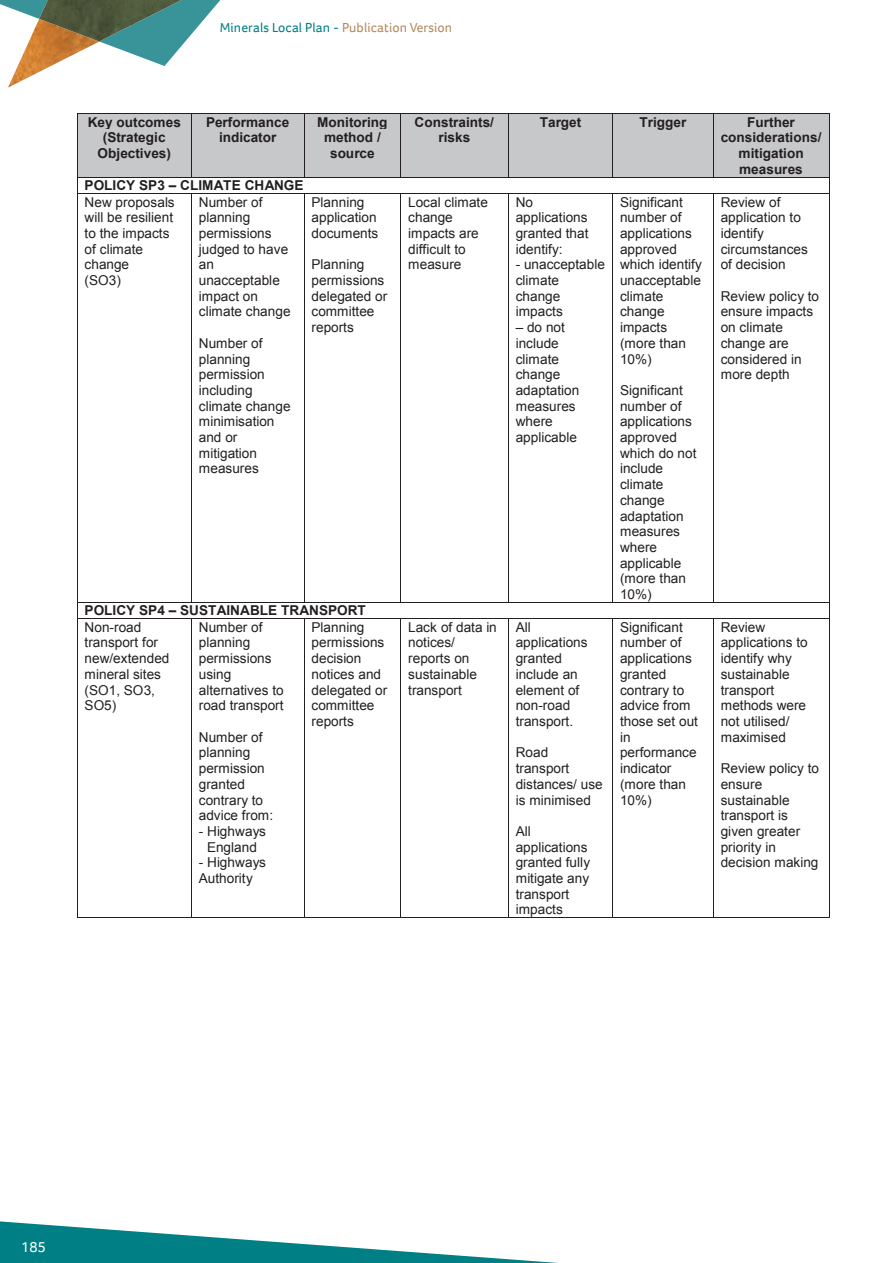
<style>
.page{position:relative;width:893px;height:1263px;background:#fff}
.page>*{position:absolute;margin:0;border:0;box-sizing:border-box;transform-origin:0 0}
.t1{font:15px "Foco";color:#fff}
.t2{font:13.65px/15.8px "Arial";color:#231f20}
.t3{font:700 13.65px/15.8px "Arial";color:#231f20;text-align:center}
.t4{font:13.5px "Foco";letter-spacing:.01em;color:#008084}
.s1{color:#b5895b}
</style>
<div class="page">
<img style="left:8px;top:66px;width:43px;height:22px">
<svg style="left:0;top:0;width:220px;height:66px"></svg>
<img style="left:39px;top:0;width:142px;height:41px">
<svg style="left:0;top:1221px;width:558px;height:42px"></svg>
<div style="left:78px;top:114px;width:113px;height:63px;background:#c7c8ca"></div>
<div style="left:192px;top:114px;width:112px;height:63px;background:#c7c8ca"></div>
<div style="left:305px;top:114px;width:96px;height:63px;background:#c7c8ca"></div>
<div style="left:401px;top:114px;width:107px;height:63px;background:#c7c8ca"></div>
<div style="left:509px;top:114px;width:103px;height:63px;background:#c7c8ca"></div>
<div style="left:613px;top:114px;width:100px;height:63px;background:#c7c8ca"></div>
<div style="left:714px;top:114px;width:115px;height:63px;background:#c7c8ca"></div>
<hr style="left:78px;top:113px;width:113px;height:1px;background:#231f20">
<hr style="left:192px;top:113px;width:112px;height:1px;background:#231f20">
<hr style="left:305px;top:113px;width:96px;height:1px;background:#231f20">
<hr style="left:401px;top:113px;width:107px;height:1px;background:#231f20">
<hr style="left:508px;top:113px;width:104px;height:1px;background:#231f20">
<hr style="left:613px;top:113px;width:100px;height:1px;background:#231f20">
<hr style="left:713px;top:113px;width:116px;height:1px;background:#231f20">
<hr style="left:77px;top:114px;width:1px;height:63px;background:#231f20">
<hr style="left:191px;top:114px;width:1px;height:63px;background:#231f20">
<hr style="left:304px;top:114px;width:1px;height:63px;background:#231f20">
<hr style="left:401px;top:114px;width:1px;height:63px;background:#231f20">
<hr style="left:508px;top:114px;width:1px;height:63px;background:#231f20">
<hr style="left:612px;top:114px;width:1px;height:63px;background:#231f20">
<hr style="left:713px;top:114px;width:1px;height:63px;background:#231f20">
<hr style="left:829px;top:114px;width:1px;height:63px;background:#231f20">
<hr style="left:78px;top:177px;width:113px;height:1px;background:#231f20">
<hr style="left:192px;top:177px;width:112px;height:1px;background:#231f20">
<hr style="left:305px;top:177px;width:96px;height:1px;background:#231f20">
<hr style="left:401px;top:177px;width:107px;height:1px;background:#231f20">
<hr style="left:508px;top:177px;width:104px;height:1px;background:#231f20">
<hr style="left:613px;top:177px;width:100px;height:1px;background:#231f20">
<hr style="left:713px;top:177px;width:116px;height:1px;background:#231f20">
<svg style="left:77px;top:177px;width:1px;height:17px"></svg>
<hr style="left:78px;top:193px;width:113px;height:1px;background:#231f20">
<hr style="left:192px;top:193px;width:112px;height:1px;background:#231f20">
<hr style="left:305px;top:193px;width:96px;height:1px;background:#231f20">
<hr style="left:401px;top:193px;width:107px;height:1px;background:#231f20">
<hr style="left:508px;top:193px;width:104px;height:1px;background:#231f20">
<hr style="left:613px;top:193px;width:100px;height:1px;background:#231f20">
<hr style="left:713px;top:193px;width:116px;height:1px;background:#231f20">
<svg style="left:829px;top:177px;width:1px;height:17px"></svg>
<hr style="left:77px;top:194px;width:1px;height:408px;background:#231f20">
<hr style="left:191px;top:194px;width:1px;height:408px;background:#231f20">
<hr style="left:304px;top:194px;width:1px;height:408px;background:#231f20">
<hr style="left:401px;top:194px;width:1px;height:408px;background:#231f20">
<hr style="left:508px;top:194px;width:1px;height:408px;background:#231f20">
<hr style="left:612px;top:194px;width:1px;height:408px;background:#231f20">
<hr style="left:713px;top:194px;width:1px;height:408px;background:#231f20">
<hr style="left:829px;top:194px;width:1px;height:408px;background:#231f20">
<hr style="left:78px;top:602px;width:113px;height:1px;background:#231f20">
<hr style="left:192px;top:602px;width:112px;height:1px;background:#231f20">
<hr style="left:305px;top:602px;width:96px;height:1px;background:#231f20">
<hr style="left:401px;top:602px;width:107px;height:1px;background:#231f20">
<hr style="left:508px;top:602px;width:104px;height:1px;background:#231f20">
<hr style="left:613px;top:602px;width:100px;height:1px;background:#231f20">
<hr style="left:713px;top:602px;width:116px;height:1px;background:#231f20">
<svg style="left:77px;top:602px;width:1px;height:17px"></svg>
<hr style="left:78px;top:618px;width:113px;height:1px;background:#231f20">
<hr style="left:192px;top:618px;width:112px;height:1px;background:#231f20">
<hr style="left:305px;top:618px;width:96px;height:1px;background:#231f20">
<hr style="left:401px;top:618px;width:107px;height:1px;background:#231f20">
<hr style="left:508px;top:618px;width:104px;height:1px;background:#231f20">
<hr style="left:613px;top:618px;width:100px;height:1px;background:#231f20">
<hr style="left:713px;top:618px;width:116px;height:1px;background:#231f20">
<svg style="left:829px;top:602px;width:1px;height:17px"></svg>
<hr style="left:77px;top:619px;width:1px;height:298px;background:#231f20">
<hr style="left:78px;top:917px;width:113px;height:1px;background:#231f20">
<hr style="left:191px;top:619px;width:1px;height:298px;background:#231f20">
<hr style="left:192px;top:917px;width:112px;height:1px;background:#231f20">
<hr style="left:304px;top:619px;width:1px;height:298px;background:#231f20">
<hr style="left:305px;top:917px;width:96px;height:1px;background:#231f20">
<hr style="left:401px;top:619px;width:1px;height:298px;background:#231f20">
<hr style="left:401px;top:917px;width:107px;height:1px;background:#231f20">
<hr style="left:508px;top:619px;width:1px;height:298px;background:#231f20">
<hr style="left:508px;top:917px;width:104px;height:1px;background:#231f20">
<hr style="left:612px;top:619px;width:1px;height:298px;background:#231f20">
<hr style="left:613px;top:917px;width:100px;height:1px;background:#231f20">
<hr style="left:713px;top:619px;width:1px;height:298px;background:#231f20">
<hr style="left:713px;top:917px;width:116px;height:1px;background:#231f20">
<hr style="left:829px;top:619px;width:1px;height:298px;background:#231f20">
<p class="t4" style="left:220px;top:19px;width:234px">Minerals Local Plan - <span class="s1">Publication Version</span></p>
<p class="t3" style="left:88px;top:114px;width:95px">Key outcomes (Strategic<br>Objectives)</p>
<p class="t3" style="left:206px;top:114px;width:85px">Performance indicator</p>
<p class="t3" style="left:317px;top:114px;width:72px">Monitoring method / source</p>
<p class="t3" style="left:415px;top:114px;width:81px">Constraints/ risks</p>
<p class="t3" style="left:540px;top:114px;width:43px">Target</p>
<p class="t3" style="left:639px;top:114px;width:49px">Trigger</p>
<p class="t3" style="left:721px;top:114px;width:102px">Further considerations/ mitigation measures</p>
<p class="t3" style="left:85px;top:178px;width:221px">POLICY SP3 – CLIMATE CHANGE</p>
<p class="t2" style="left:85px;top:194px;width:92px">New proposals will be resilient to the impacts of climate change<br>(SO3)</p>
<p class="t2" style="left:199px;top:194px;width:93px">Number of planning permissions judged to have an unacceptable impact on climate change</p>
<p class="t2" style="left:199px;top:335px;width:93px">Number of planning permission including climate change minimisation and or mitigation measures</p>
<p class="t2" style="left:620px;top:194px;width:83px">Significant number of applications approved which identify unacceptable climate change impacts (more than<br>10%)</p>
<p class="t2" style="left:620px;top:382px;width:78px">Significant number of applications approved which do not include climate change adaptation measures where applicable (more than<br>10%)</p>
<p class="t2" style="left:721px;top:194px;width:89px">Review of application to identify circumstances of decision</p>
<p class="t2" style="left:721px;top:288px;width:100px">Review policy to ensure impacts on climate change are considered in more depth</p>
<p class="t2" style="left:312px;top:194px;width:68px">Planning application documents</p>
<p class="t2" style="left:312px;top:256px;width:77px">Planning permissions delegated or committee reports</p>
<p class="t2" style="left:408px;top:194px;width:81px">Local climate change impacts are difficult to measure</p>
<p class="t2" style="left:516px;top:194px;width:74px">No applications granted that identify:</p>
<p class="t2" style="left:516px;top:256px;width:91px">- unacceptable climate change impacts</p>
<p class="t2" style="left:516px;top:319px;width:65px">– do not include climate change adaptation measures where applicable</p>
<p class="t3" style="left:85px;top:603px;width:283px">POLICY SP4 – SUSTAINABLE TRANSPORT</p>
<p class="t2" style="left:85px;top:619px;width:86px">Non-road transport for new/extended mineral sites (SO1, SO3,<br>SO5)</p>
<p class="t2" style="left:199px;top:619px;width:86px">Number of planning permissions using alternatives to road transport</p>
<p class="t2" style="left:199px;top:729px;width:76px">Number of planning permission granted contrary to advice from:</p>
<p class="t2" style="left:199px;top:823px;width:69px;text-align:center">- Highways<br>England</p>
<p class="t2" style="left:199px;top:855px;width:69px">- Highways<br>Authority</p>
<p class="t2" style="left:312px;top:619px;width:77px">Planning permissions decision notices and delegated or committee reports</p>
<p class="t2" style="left:408px;top:619px;width:90px">Lack of data in notices/ reports on sustainable transport</p>
<p class="t2" style="left:516px;top:619px;width:73px">All applications granted include an element of non-road transport.</p>
<p class="t2" style="left:516px;top:745px;width:89px">Road transport distances/ use is minimised</p>
<p class="t2" style="left:516px;top:823px;width:76px">All applications granted fully mitigate any transport impacts</p>
<p class="t2" style="left:620px;top:619px;width:79px">Significant number of applications granted contrary to advice from those set out in performance indicator (more than<br>10%)</p>
<p class="t2" style="left:721px;top:619px;width:89px">Review applications to identify why sustainable transport methods were not utilised/ maximised</p>
<p class="t2" style="left:721px;top:760px;width:100px">Review policy to ensure sustainable transport is given greater priority in decision making</p>
<p class="t1" style="left:21px;top:1237px;width:26px">185</p>
</div>
